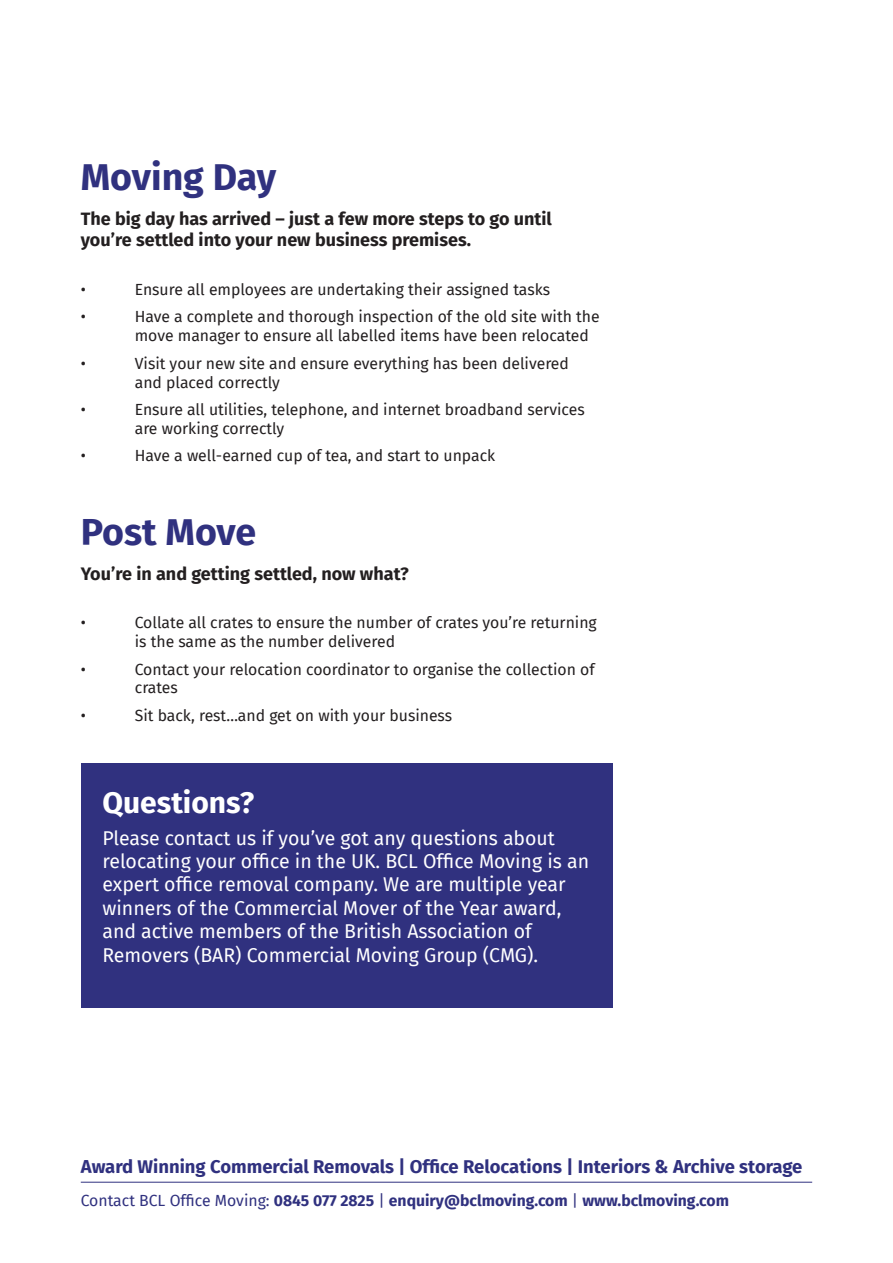
<style>
.page{position:relative;width:893px;height:1263px;background:#fff}
.page>*{position:absolute;margin:0;border:0;box-sizing:border-box;transform-origin:0 0}
.t1{font:700 37.5px "Fira Sans";color:#30317f}
.t2{font:700 30px "Fira Sans";color:#fff}
.t3{font:19.5px/23.4px "Fira Sans";color:#fff}
.t4{font:700 18.45px "Fira Sans";color:#30317f}
.t5{font:700 18px/21.6px "Fira Sans";color:#231f20}
.t6{font:15.75px/18.9px "Fira Sans";color:#231f20}
.t7{font:700 15.75px "Fira Sans";color:#30317f}
.s1{font-weight:400}
</style>
<div class="page">
<hr style="left:81px;top:1182px;width:731px;height:1px;background:#30317f">
<div style="left:81px;top:763px;width:531px;height:245px;background:#30317f"></div>
<h1 class="t1" style="left:81px;top:146px;width:197px">Moving Day</h1>
<p class="t5" style="left:81px;top:206px;width:473px">The big day has arrived – just a few more steps to go until you’re settled into your new business premises.</p>
<p class="t6" style="left:81px;top:280px;width:7px">•</p>
<p class="t6" style="left:135px;top:280px;width:417px">Ensure all employees are undertaking their assigned tasks</p>
<p class="t6" style="left:81px;top:307px;width:7px">•</p>
<p class="t6" style="left:135px;top:307px;width:466px">Have a complete and thorough inspection of the old site with the move manager to ensure all labelled items have been relocated</p>
<p class="t6" style="left:81px;top:353px;width:7px">•</p>
<p class="t6" style="left:135px;top:353px;width:436px">Visit your new site and ensure everything has been delivered and placed correctly</p>
<p class="t6" style="left:81px;top:400px;width:7px">•</p>
<p class="t6" style="left:135px;top:400px;width:451px">Ensure all utilities, telephone, and internet broadband services are working correctly</p>
<p class="t6" style="left:81px;top:446px;width:7px">•</p>
<p class="t6" style="left:135px;top:446px;width:362px">Have a well-earned cup of tea, and start to unpack</p>
<h1 class="t1" style="left:81px;top:500px;width:177px">Post Move</h1>
<p class="t5" style="left:81px;top:561px;width:329px">You’re in and getting settled, now what?</p>
<p class="t6" style="left:81px;top:613px;width:7px">•</p>
<p class="t6" style="left:135px;top:613px;width:463px">Collate all crates to ensure the number of crates you’re returning is the same as the number delivered</p>
<p class="t6" style="left:81px;top:659px;width:7px">•</p>
<p class="t6" style="left:135px;top:659px;width:461px">Contact your relocation coordinator to organise the collection of crates</p>
<p class="t6" style="left:81px;top:705px;width:7px">•</p>
<p class="t6" style="left:135px;top:705px;width:319px">Sit back, rest…and get on with your business</p>
<h2 class="t2" style="left:102px;top:777px;width:153px">Questions?</h2>
<p class="t3" style="left:102px;top:825px;width:488px">Please contact us if you’ve got any questions about relocating your office in the UK. BCL Office Moving is an expert office removal company. We are multiple year winners of the Commercial Mover of the Year award, and active members of the British Association of Removers (BAR) Commercial Moving Group (CMG).</p>
<p class="t4" style="left:81px;top:1151px;width:723px">Award Winning Commercial Removals | Office Relocations | Interiors &amp; Archive storage</p>
<p class="t7" style="left:81px;top:1188px;width:650px"><span class="s1">Contact BCL Office Moving:</span> 0845 077 2825 <span class="s1">|</span> enquiry@bclmoving.com <span class="s1">|</span> www.bclmoving.com</p>
</div>
